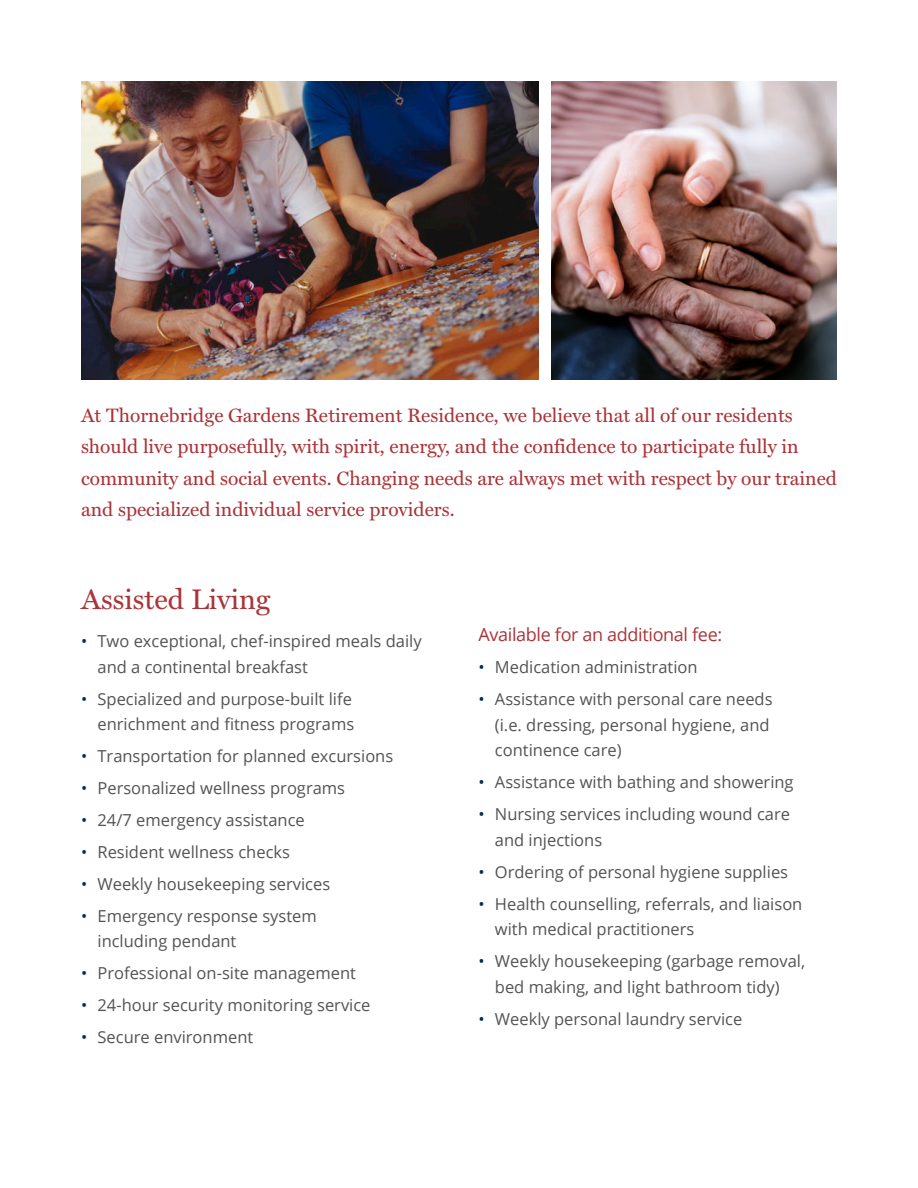
<style>
.page{position:relative;width:918px;height:1188px;background:#fff}
.page>*{position:absolute;margin:0;border:0;box-sizing:border-box;transform-origin:0 0}
._2-Section_Headline{font:28.5px "Miller Text";color:#ab3439}
._2-Section_Headline-2{font:19.5px/31.3px "Miller Text";color:#ab3439}
._3-Bullet_header{font:18px "Open Sans";letter-spacing:-.02em;color:#ab3439}
.t1{font:16.5px/25.5px "Open Sans";color:#535355}
.s1{color:#003056}
</style>
<div class="page">
<img style="left:81px;top:81px;width:457px;height:298px">
<img style="left:551px;top:81px;width:286px;height:298px">
<p class="_2-Section_Headline-2" style="left:81px;top:400px;width:758px">At Thornebridge Gardens Retirement Residence, we believe that all of our residents should live purposefully, with spirit, energy, and the confidence to participate fully in community and social events. Changing needs are always met with respect by our trained and specialized individual service providers.</p>
<p class="_2-Section_Headline" style="left:81px;top:582px;width:191px">Assisted Living</p>
<p class="t1" style="left:98px;top:628px;width:326px;text-indent:-16px"><span class="s1">•</span> Two exceptional, chef-inspired meals daily and a continental breakfast</p>
<p class="t1" style="left:81px;top:685px;width:275px;text-align:right"><span class="s1">•</span> Specialized and purpose-built life enrichment and fitness programs</p>
<p class="t1" style="left:81px;top:743px;width:314px"><span class="s1">•</span> Transportation for planned excursions</p>
<p class="t1" style="left:81px;top:775px;width:266px"><span class="s1">•</span> Personalized wellness programs</p>
<p class="t1" style="left:81px;top:807px;width:225px"><span class="s1">•</span> 24/7 emergency assistance</p>
<p class="t1" style="left:81px;top:839px;width:211px"><span class="s1">•</span> Resident wellness checks</p>
<p class="t1" style="left:81px;top:871px;width:251px"><span class="s1">•</span> Weekly housekeeping services</p>
<p class="t1" style="left:98px;top:903px;width:221px;text-indent:-16px"><span class="s1">•</span> Emergency response system including pendant</p>
<p class="t1" style="left:81px;top:960px;width:277px"><span class="s1">•</span> Professional on-site management</p>
<p class="t1" style="left:81px;top:992px;width:291px"><span class="s1">•</span> 24-hour security monitoring service</p>
<p class="t1" style="left:81px;top:1024px;width:174px"><span class="s1">•</span> Secure environment</p>
<p class="_3-Bullet_header" style="left:478px;top:622px;width:245px">Available for an additional fee:</p>
<p class="t1" style="left:478px;top:654px;width:221px"><span class="s1">•</span> Medication administration</p>
<p class="t1" style="left:495px;top:686px;width:279px;text-indent:-16px"><span class="s1">•</span> Assistance with personal care needs (i.e. dressing, personal hygiene, and continence care)</p>
<p class="t1" style="left:478px;top:769px;width:317px"><span class="s1">•</span> Assistance with bathing and showering</p>
<p class="t1" style="left:495px;top:801px;width:297px;text-indent:-16px"><span class="s1">•</span> Nursing services including wound care and injections</p>
<p class="t1" style="left:478px;top:858px;width:311px"><span class="s1">•</span> Ordering of personal hygiene supplies</p>
<p class="t1" style="left:495px;top:890px;width:309px;text-indent:-16px"><span class="s1">•</span> Health counselling, referrals, and liaison with medical practitioners</p>
<p class="t1" style="left:478px;top:948px;width:328px;text-align:center"><span class="s1">•</span> Weekly housekeeping (garbage removal, bed making, and light bathroom tidy)</p>
<p class="t1" style="left:478px;top:1005px;width:265px"><span class="s1">•</span> Weekly personal laundry service</p>
</div>
